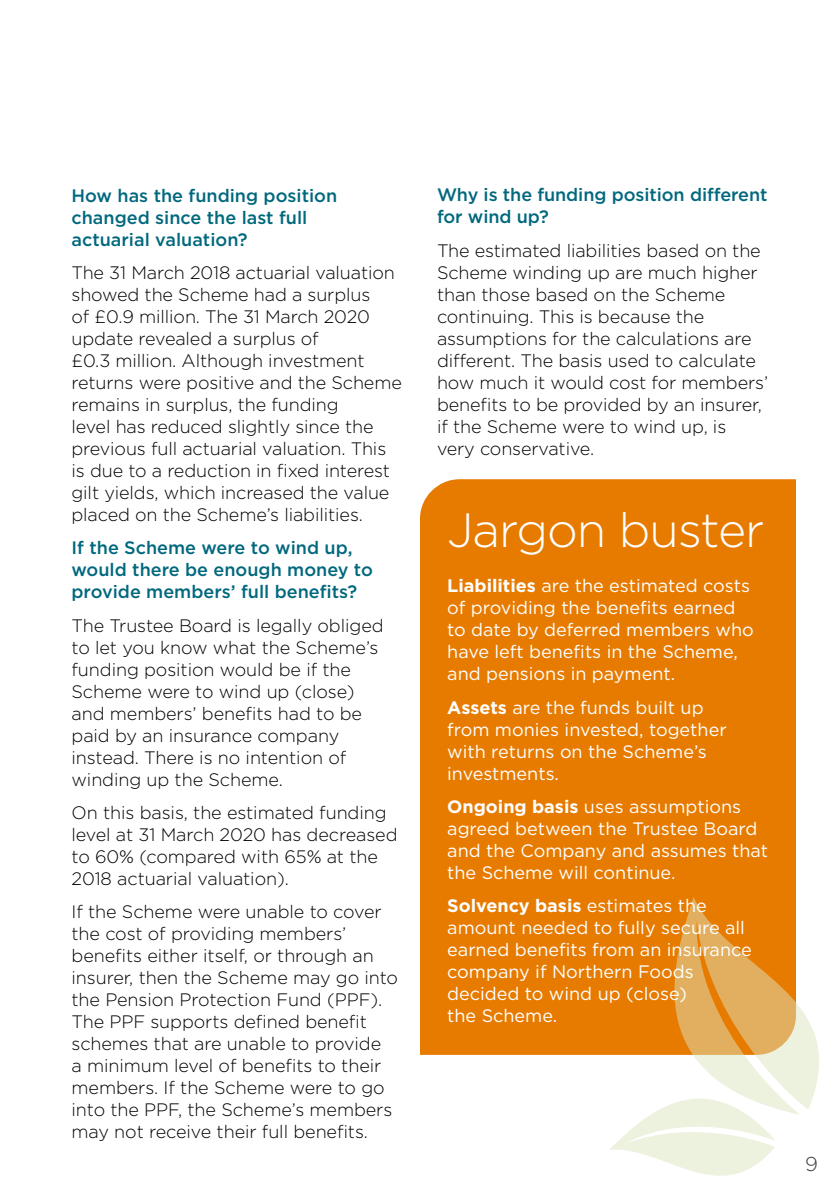
<style>
.page{position:relative;width:840px;height:1191px;background:#fff}
.page>*{position:absolute;margin:0;border:0;box-sizing:border-box;transform-origin:0 0}
.t1{font:300 48px "Gotham";letter-spacing:-.02em;color:#fff}
.t2{font:300 20px "Gotham";color:#3c3c3b}
.t3{font:300 18px/22px "Gotham";letter-spacing:-.005em;color:#000}
.t4{font:18px/22px "Gotham";color:#fff}
.t5{font:500 18px/22px "Gotham";color:#00687d}
.s1{font-weight:700}
</style>
<div class="page">
<div style="left:420px;top:479px;width:375px;height:575px;background:#e77b00"></div>
<svg style="left:630px;top:897px;width:189px;height:218px;background:#e8a651"></svg>
<svg style="left:610px;top:1055px;width:166px;height:121px"></svg>
<p class="t5" style="left:71px;top:184px;width:267px">How has the funding position changed since the last full actuarial valuation?</p>
<p class="t3" style="left:71px;top:261px;width:332px">The 31 March 2018 actuarial valuation showed the Scheme had a surplus<br>of £0.9 million. The 31 March 2020 update revealed a surplus of<br>£0.3 million. Although investment returns were positive and the Scheme remains in surplus, the funding<br>level has reduced slightly since the previous full actuarial valuation. This is due to a reduction in fixed interest gilt yields, which increased the value placed on the Scheme’s liabilities.</p>
<p class="t5" style="left:71px;top:537px;width:303px">If the Scheme were to wind up, would there be enough money to provide members’ full benefits?</p>
<p class="t3" style="left:71px;top:614px;width:313px">The Trustee Board is legally obliged to let you know what the Scheme’s funding position would be if the<br>Scheme were to wind up (close) and members’ benefits had to be paid by an insurance company instead. There is no intention of winding up the Scheme.</p>
<p class="t3" style="left:71px;top:801px;width:327px">On this basis, the estimated funding level at 31 March 2020 has decreased to 60% (compared with 65% at the<br>2018 actuarial valuation).</p>
<p class="t3" style="left:71px;top:900px;width:328px">If the Scheme were unable to cover the cost of providing members’ benefits either itself, or through an insurer, then the Scheme may go into the Pension Protection Fund (PPF).<br>The PPF supports defined benefit schemes that are unable to provide<br>a minimum level of benefits to their members. If the Scheme were to go into the PPF, the Scheme’s members may not receive their full benefits.</p>
<p class="t5" style="left:437px;top:184px;width:332px">Why is the funding position different for wind up?</p>
<p class="t3" style="left:437px;top:239px;width:332px">The estimated liabilities based on the Scheme winding up are much higher than those based on the Scheme continuing. This is because the assumptions for the calculations are different. The basis used to calculate how much it would cost for members’ benefits to be provided by an insurer, if the Scheme were to wind up, is very conservative.</p>
<h1 class="t1" style="left:447px;top:500px;width:318px">Jargon buster</h1>
<p class="t4" style="left:447px;top:574px;width:308px"><span class="s1">Liabilities</span> are the estimated costs of providing the benefits earned to date by deferred members who have left benefits in the Scheme, and pensions in payment.</p>
<p class="t4" style="left:447px;top:696px;width:281px"><span class="s1">Assets</span> are the funds built up from monies invested, together with returns on the Scheme’s investments.</p>
<p class="t4" style="left:447px;top:795px;width:322px"><span class="s1">Ongoing basis</span> uses assumptions agreed between the Trustee Board and the Company and assumes that the Scheme will continue.</p>
<p class="t4" style="left:447px;top:894px;width:306px"><span class="s1">Solvency basis</span> estimates the amount needed to fully secure all earned benefits from an insurance company if Northern Foods decided to wind up (close)<br>the Scheme.</p>
<p class="t2" style="left:804px;top:1150px;width:14px">9</p>
</div>
